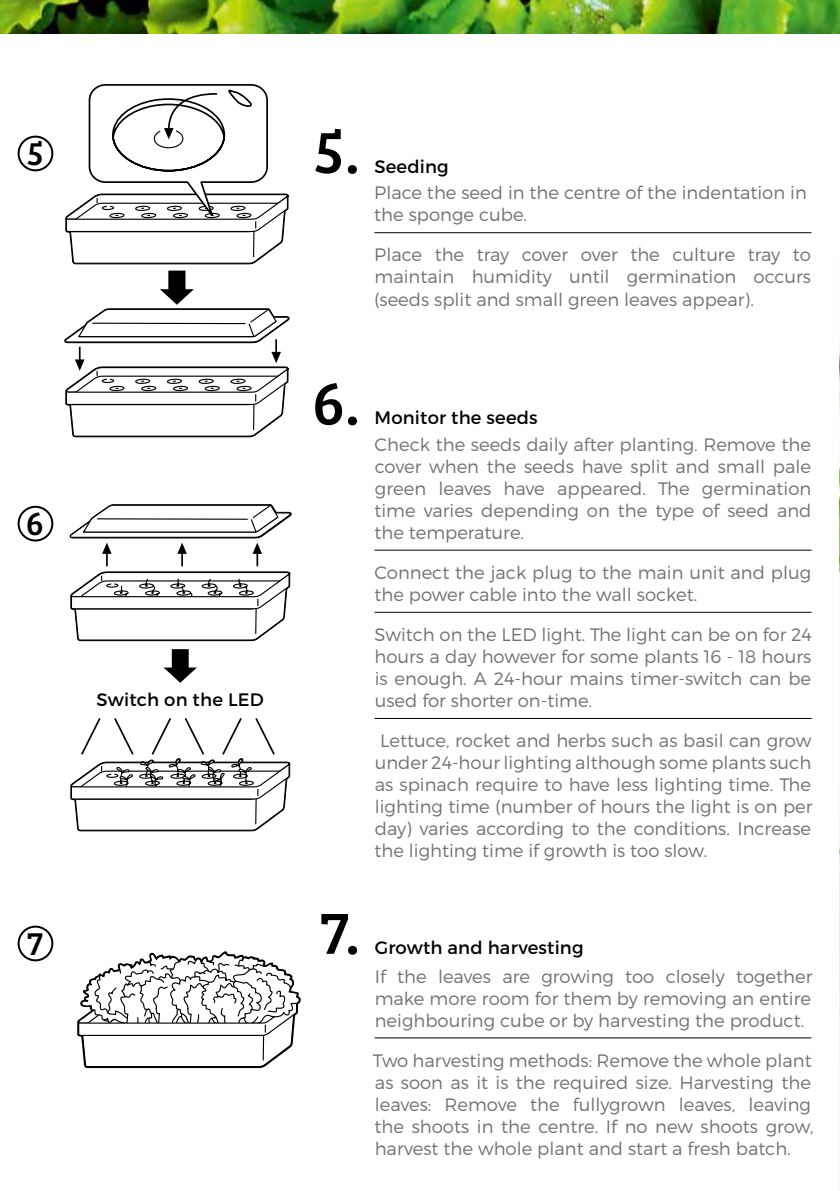
<style>
.page{position:relative;width:840px;height:1191px;background:#fff}
.page>*{position:absolute;margin:0;border:0;box-sizing:border-box;transform-origin:0 0}
.t1{font:61.6px "Bree Serif";color:#000}
.t2{font:33.6px "Bree Serif";color:#000}
.t3{font:300 18px/22px "Montserrat";color:#727171;text-align:justify}
.t4{font:18px "Montserrat";letter-spacing:.01em;color:#000}
</style>
<div class="page">
<img style="left:839px;top:26px;width:1px;height:1165px">
<img style="left:0;top:0;width:839px;height:34px">
<hr style="left:374px;top:232px;width:437px;height:1px;background:#000">
<hr style="left:374px;top:549px;width:437px;height:1px;background:#000">
<hr style="left:374px;top:612px;width:437px;height:1px;background:#000">
<hr style="left:374px;top:718px;width:437px;height:1px;background:#000">
<hr style="left:374px;top:1037px;width:437px;height:1px;background:#000">
<svg style="left:64px;top:84px;width:226px;height:354px"></svg>
<svg style="left:163px;top:649px;width:34px;height:34px"></svg>
<svg style="left:70px;top:718px;width:221px;height:114px"></svg>
<div style="left:18px;top:136px;width:35px;height:35px;border:2px solid #000;border-radius:50%"></div>
<div style="left:18px;top:506px;width:35px;height:35px;border:2px solid #000;border-radius:50%"></div>
<div style="left:18px;top:925px;width:35px;height:36px;border:2px solid #000;border-radius:50%"></div>
<svg style="left:77px;top:951px;width:224px;height:118px"></svg>
<svg style="left:69px;top:504px;width:223px;height:138px"></svg>
<h2 class="t2" style="left:27px;top:129px;width:19px">5</h2>
<h2 class="t2" style="left:26px;top:499px;width:19px">6</h2>
<h2 class="t2" style="left:27px;top:919px;width:17px">7</h2>
<p class="t4" style="left:96px;top:688px;width:169px">Switch on the LED</p>
<h1 class="t1" style="left:313px;top:107px;width:47px">5.</h1>
<p class="t4" style="left:374px;top:155px;width:76px">Seeding</p>
<p class="t3" style="left:374px;top:182px;width:434px">Place the seed in the centre of the indentation in the sponge cube.</p>
<p class="t3" style="left:374px;top:244px;width:438px">Place the tray cover over the culture tray to maintain humidity until germination occurs (seeds split and small green leaves appear).</p>
<h1 class="t1" style="left:312px;top:358px;width:49px">6.</h1>
<p class="t4" style="left:374px;top:407px;width:164px">Monitor the seeds</p>
<p class="t3" style="left:374px;top:433px;width:438px">Check the seeds daily after planting. Remove the cover when the seeds have split and small pale green leaves have appeared. The germination time varies depending on the type of seed and the temperature.</p>
<p class="t3" style="left:374px;top:561px;width:438px">Connect the jack plug to the main unit and plug the power cable into the wall socket.</p>
<p class="t3" style="left:374px;top:623px;width:438px">Switch on the LED light. The light can be on for 24 hours a day however for some plants 16 - 18 hours is enough. A 24-hour mains timer-switch can be used for shorter on-time.</p>
<p class="t3" style="left:374px;top:729px;width:439px;text-indent:6px">Lettuce, rocket and herbs such as basil can grow under 24-hour lighting although some plants such as spinach require to have less lighting time. The lighting time (number of hours the light is on per day) varies according to the conditions. Increase the lighting time if growth is too slow.</p>
<h1 class="t1" style="left:320px;top:887px;width:41px">7.</h1>
<p class="t4" style="left:374px;top:936px;width:210px">Growth and harvesting</p>
<p class="t3" style="left:374px;top:964px;width:439px">If the leaves are growing too closely together make more room for them by removing an entire neighbouring cube or by harvesting the product.</p>
<p class="t3" style="left:372px;top:1049px;width:442px;text-align:left">Two harvesting methods: Remove the whole plant as soon as it is the required size. Harvesting the leaves: Remove the fullygrown leaves, leaving the shoots in the centre. If no new shoots grow, harvest the whole plant and start a fresh batch.</p>
</div>
